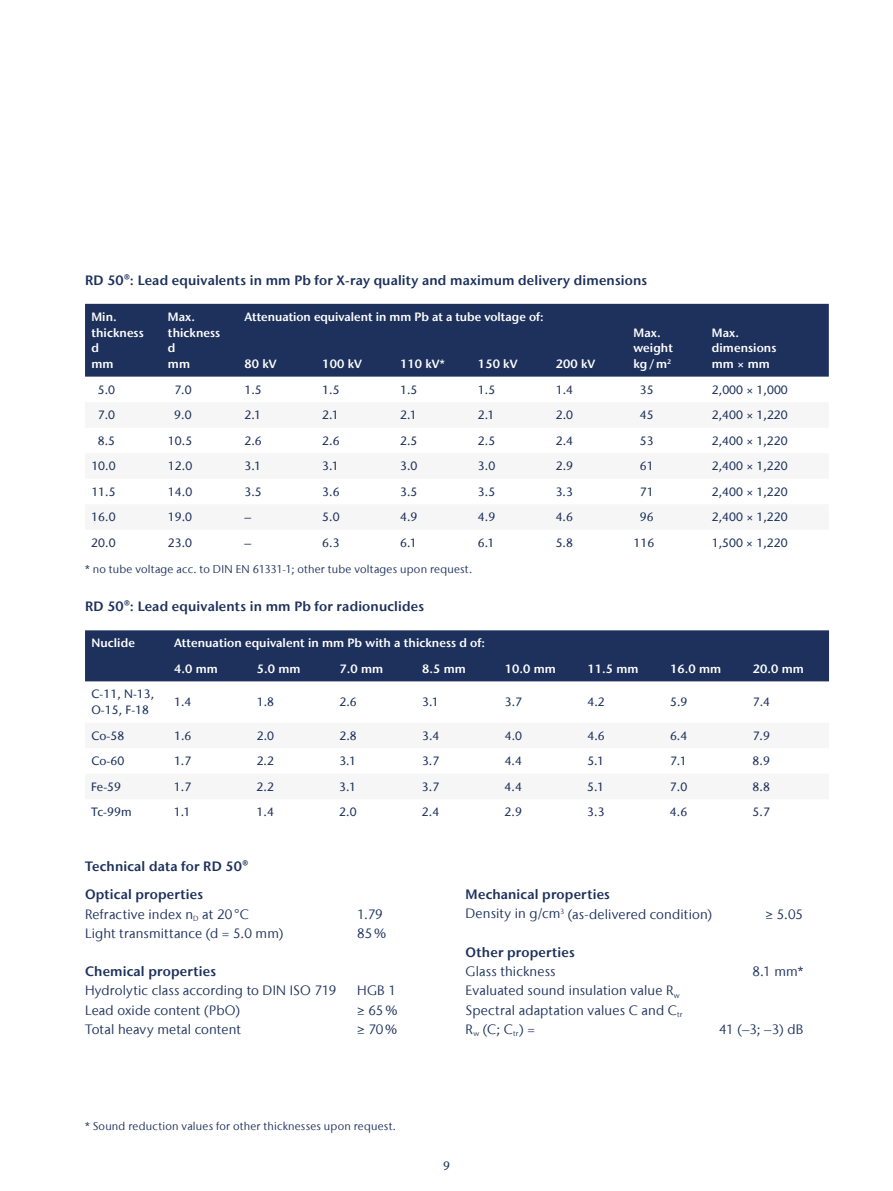
<style>
.page{position:relative;width:893px;height:1191px;background:#fff}
.page>*{position:absolute;margin:0;border:0;box-sizing:border-box;transform-origin:0 0}
.t1{font:13.5px/19.2px "Stone Sans IIITC Com";letter-spacing:.01em;color:#1d315c}
.t2{font:600 13.5px/28.8px "Stone Sans IIITC Com";letter-spacing:.015em;color:#1d315c}
.t3{font:500 12px/15.8px "Stone Sans IIITC Com";letter-spacing:.005em;color:#1d315c}
.t4{font:600 12px/15.8px "Stone Sans IIITC Com";letter-spacing:.005em;color:#fff}
.t5{font:11.25px "Stone Sans IIITC Com";letter-spacing:.02em;color:#1d315c}
.s1{font-weight:600}
</style>
<div class="page">
<div style="left:85px;top:304px;width:744px;height:72px;background:#1d315c"></div>
<div style="left:85px;top:630px;width:744px;height:51px;background:#1d315c"></div>
<p class="t2" style="left:85px;top:265px;width:563px">RD 50®: Lead equivalents in mm Pb for X-ray quality and maximum delivery dimensions</p>
<p class="t4" style="left:91px;top:308px;width:54px">Min. thickness d<br>mm</p>
<p class="t4" style="left:168px;top:308px;width:54px">Max. thickness d<br>mm</p>
<p class="t4" style="left:244px;top:308px;width:301px">Attenuation equivalent in mm Pb at a tube voltage of:</p>
<p class="t4" style="left:634px;top:324px;width:41px">Max. weight kg/m<sup>2</sup></p>
<p class="t4" style="left:712px;top:324px;width:66px">Max. dimensions</p>
<p class="t4" style="left:244px;top:356px;width:34px">80 kV</p>
<p class="t4" style="left:322px;top:356px;width:41px">100 kV</p>
<p class="t4" style="left:400px;top:356px;width:46px">110 kV*</p>
<p class="t4" style="left:478px;top:356px;width:41px">150 kV</p>
<p class="t4" style="left:556px;top:356px;width:41px">200 kV</p>
<p class="t4" style="left:712px;top:356px;width:60px">mm × mm</p>
<p class="t3" style="left:98px;top:381px;width:19px">5.0</p>
<p class="t3" style="left:174px;top:381px;width:19px">7.0</p>
<p class="t3" style="left:244px;top:381px;width:19px">1.5</p>
<p class="t3" style="left:322px;top:381px;width:19px">1.5</p>
<p class="t3" style="left:400px;top:381px;width:19px">1.5</p>
<p class="t3" style="left:478px;top:381px;width:19px">1.5</p>
<p class="t3" style="left:556px;top:381px;width:19px">1.4</p>
<p class="t3" style="left:640px;top:381px;width:15px">35</p>
<p class="t3" style="left:712px;top:381px;width:78px">2,000 × 1,000</p>
<p class="t3" style="left:98px;top:407px;width:19px">7.0</p>
<p class="t3" style="left:174px;top:407px;width:19px">9.0</p>
<p class="t3" style="left:244px;top:407px;width:18px">2.1</p>
<p class="t3" style="left:322px;top:407px;width:18px">2.1</p>
<p class="t3" style="left:400px;top:407px;width:18px">2.1</p>
<p class="t3" style="left:478px;top:407px;width:18px">2.1</p>
<p class="t3" style="left:556px;top:407px;width:19px">2.0</p>
<p class="t3" style="left:640px;top:407px;width:15px">45</p>
<p class="t3" style="left:712px;top:407px;width:78px">2,400 × 1,220</p>
<p class="t3" style="left:98px;top:432px;width:19px">8.5</p>
<p class="t3" style="left:168px;top:432px;width:26px">10.5</p>
<p class="t3" style="left:244px;top:432px;width:19px">2.6</p>
<p class="t3" style="left:322px;top:432px;width:19px">2.6</p>
<p class="t3" style="left:400px;top:432px;width:19px">2.5</p>
<p class="t3" style="left:478px;top:432px;width:19px">2.5</p>
<p class="t3" style="left:556px;top:432px;width:19px">2.4</p>
<p class="t3" style="left:640px;top:432px;width:15px">53</p>
<p class="t3" style="left:712px;top:432px;width:78px">2,400 × 1,220</p>
<p class="t3" style="left:91px;top:458px;width:26px">10.0</p>
<p class="t3" style="left:168px;top:458px;width:26px">12.0</p>
<p class="t3" style="left:244px;top:458px;width:18px">3.1</p>
<p class="t3" style="left:322px;top:458px;width:18px">3.1</p>
<p class="t3" style="left:400px;top:458px;width:19px">3.0</p>
<p class="t3" style="left:478px;top:458px;width:19px">3.0</p>
<p class="t3" style="left:556px;top:458px;width:19px">2.9</p>
<p class="t3" style="left:640px;top:458px;width:15px">61</p>
<p class="t3" style="left:712px;top:458px;width:78px">2,400 × 1,220</p>
<p class="t3" style="left:91px;top:483px;width:26px">11.5</p>
<p class="t3" style="left:168px;top:483px;width:26px">14.0</p>
<p class="t3" style="left:244px;top:483px;width:19px">3.5</p>
<p class="t3" style="left:322px;top:483px;width:19px">3.6</p>
<p class="t3" style="left:400px;top:483px;width:19px">3.5</p>
<p class="t3" style="left:478px;top:483px;width:19px">3.5</p>
<p class="t3" style="left:556px;top:483px;width:19px">3.3</p>
<p class="t3" style="left:640px;top:483px;width:15px">71</p>
<p class="t3" style="left:712px;top:483px;width:78px">2,400 × 1,220</p>
<p class="t3" style="left:91px;top:509px;width:26px">16.0</p>
<p class="t3" style="left:168px;top:509px;width:26px">19.0</p>
<p class="t3" style="left:244px;top:509px;width:8px">–</p>
<p class="t3" style="left:322px;top:509px;width:19px">5.0</p>
<p class="t3" style="left:400px;top:509px;width:19px">4.9</p>
<p class="t3" style="left:478px;top:509px;width:19px">4.9</p>
<p class="t3" style="left:556px;top:509px;width:19px">4.6</p>
<p class="t3" style="left:640px;top:509px;width:15px">96</p>
<p class="t3" style="left:712px;top:509px;width:78px">2,400 × 1,220</p>
<p class="t3" style="left:91px;top:534px;width:26px">20.0</p>
<p class="t3" style="left:168px;top:534px;width:26px">23.0</p>
<p class="t3" style="left:244px;top:534px;width:8px">–</p>
<p class="t3" style="left:322px;top:534px;width:19px">6.3</p>
<p class="t3" style="left:400px;top:534px;width:18px">6.1</p>
<p class="t3" style="left:478px;top:534px;width:18px">6.1</p>
<p class="t3" style="left:556px;top:534px;width:19px">5.8</p>
<p class="t3" style="left:633px;top:534px;width:22px">116</p>
<p class="t3" style="left:712px;top:534px;width:78px">1,500 × 1,220</p>
<p class="t5" style="left:85px;top:562px;width:389px">* no tube voltage acc. to DIN EN 61331-1; other tube voltages upon request.</p>
<p class="t2" style="left:85px;top:592px;width:341px">RD 50®: Lead equivalents in mm Pb for radionuclides</p>
<p class="t4" style="left:91px;top:635px;width:45px">Nuclide</p>
<p class="t4" style="left:174px;top:630px;width:312px;line-height:25.5px">Attenuation equivalent in mm Pb with a thickness d of:<br>4.0 mm</p>
<p class="t4" style="left:257px;top:660px;width:45px">5.0 mm</p>
<p class="t4" style="left:339px;top:660px;width:45px">7.0 mm</p>
<p class="t4" style="left:422px;top:660px;width:45px">8.5 mm</p>
<p class="t4" style="left:505px;top:660px;width:53px">10.0 mm</p>
<p class="t4" style="left:587px;top:660px;width:53px">11.5 mm</p>
<p class="t4" style="left:670px;top:660px;width:53px">16.0 mm</p>
<p class="t4" style="left:753px;top:660px;width:53px">20.0 mm</p>
<p class="t3" style="left:91px;top:686px;width:64px">C-11, N-13,<br>O-15, F-18</p>
<p class="t3" style="left:174px;top:694px;width:19px">1.4</p>
<p class="t3" style="left:257px;top:694px;width:19px">1.8</p>
<p class="t3" style="left:339px;top:694px;width:19px">2.6</p>
<p class="t3" style="left:422px;top:694px;width:18px">3.1</p>
<p class="t3" style="left:505px;top:694px;width:19px">3.7</p>
<p class="t3" style="left:587px;top:694px;width:19px">4.2</p>
<p class="t3" style="left:670px;top:694px;width:19px">5.9</p>
<p class="t3" style="left:753px;top:694px;width:19px">7.4</p>
<p class="t3" style="left:91px;top:727px;width:35px">Co-58</p>
<p class="t3" style="left:174px;top:727px;width:19px">1.6</p>
<p class="t3" style="left:257px;top:727px;width:19px">2.0</p>
<p class="t3" style="left:339px;top:727px;width:19px">2.8</p>
<p class="t3" style="left:422px;top:727px;width:19px">3.4</p>
<p class="t3" style="left:505px;top:727px;width:19px">4.0</p>
<p class="t3" style="left:587px;top:727px;width:19px">4.6</p>
<p class="t3" style="left:670px;top:727px;width:19px">6.4</p>
<p class="t3" style="left:753px;top:727px;width:19px">7.9</p>
<p class="t3" style="left:91px;top:753px;width:35px">Co-60</p>
<p class="t3" style="left:174px;top:753px;width:19px">1.7</p>
<p class="t3" style="left:257px;top:753px;width:19px">2.2</p>
<p class="t3" style="left:339px;top:753px;width:18px">3.1</p>
<p class="t3" style="left:422px;top:753px;width:19px">3.7</p>
<p class="t3" style="left:505px;top:753px;width:19px">4.4</p>
<p class="t3" style="left:587px;top:753px;width:18px">5.1</p>
<p class="t3" style="left:670px;top:753px;width:18px">7.1</p>
<p class="t3" style="left:753px;top:753px;width:19px">8.9</p>
<p class="t3" style="left:91px;top:778px;width:31px">Fe-59</p>
<p class="t3" style="left:174px;top:778px;width:19px">1.7</p>
<p class="t3" style="left:257px;top:778px;width:19px">2.2</p>
<p class="t3" style="left:339px;top:778px;width:18px">3.1</p>
<p class="t3" style="left:422px;top:778px;width:19px">3.7</p>
<p class="t3" style="left:505px;top:778px;width:19px">4.4</p>
<p class="t3" style="left:587px;top:778px;width:18px">5.1</p>
<p class="t3" style="left:670px;top:778px;width:19px">7.0</p>
<p class="t3" style="left:753px;top:778px;width:19px">8.8</p>
<p class="t3" style="left:91px;top:804px;width:42px">Tc-99m</p>
<p class="t3" style="left:174px;top:804px;width:18px">1.1</p>
<p class="t3" style="left:257px;top:804px;width:19px">1.4</p>
<p class="t3" style="left:339px;top:804px;width:19px">2.0</p>
<p class="t3" style="left:422px;top:804px;width:19px">2.4</p>
<p class="t3" style="left:505px;top:804px;width:19px">2.9</p>
<p class="t3" style="left:587px;top:804px;width:19px">3.3</p>
<p class="t3" style="left:670px;top:804px;width:19px">4.6</p>
<p class="t3" style="left:753px;top:804px;width:19px">5.7</p>
<p class="t2" style="left:85px;top:851px;width:165px">Technical data for RD 50®<br>Optical properties</p>
<p class="t1" style="left:85px;top:904px;width:165px">Refractive index n<sub>D</sub> at 20°C</p>
<p class="t1" style="left:357px;top:904px;width:27px">1.79</p>
<p class="t1" style="left:85px;top:923px;width:200px">Light transmittance (d = 5.0 mm)</p>
<p class="t1" style="left:357px;top:923px;width:31px">85%</p>
<p class="t2" style="left:85px;top:956px;width:133px">Chemical properties</p>
<p class="t1" style="left:85px;top:981px;width:253px">Hydrolytic class according to DIN ISO 719</p>
<p class="t1" style="left:357px;top:981px;width:40px">HGB 1</p>
<p class="t1" style="left:85px;top:1000px;width:157px">Lead oxide content (PbO)</p>
<p class="t1" style="left:357px;top:1000px;width:42px">≥ 65%</p>
<p class="t1" style="left:85px;top:1019px;width:158px">Total heavy metal content</p>
<p class="t1" style="left:357px;top:1019px;width:42px">≥ 70%</p>
<p class="t5" style="left:85px;top:1119px;width:312px">* Sound reduction values for other thicknesses upon request.</p>
<p class="t1" style="left:466px;top:885px;width:248px"><span class="s1">Mechanical properties<br></span>Density in g/cm<sup>3</sup> (as-delivered condition)</p>
<p class="t1" style="left:766px;top:904px;width:39px">≥ 5.05</p>
<p class="t2" style="left:466px;top:937px;width:111px">Other properties</p>
<p class="t1" style="left:466px;top:961px;width:91px">Glass thickness</p>
<p class="t1" style="left:753px;top:961px;width:52px">8.1 mm*</p>
<p class="t1" style="left:466px;top:981px;width:218px">Evaluated sound insulation value R<sub>w<br></sub>Spectral adaptation values C and C<sub>tr<br></sub>R<sub>w</sub> (C; C<sub>tr</sub>) =</p>
<p class="t1" style="left:719px;top:1019px;width:85px">41 (–3; –3) dB</p>
<p class="t3" style="left:443px;top:1157px;width:8px">9</p>
</div>
